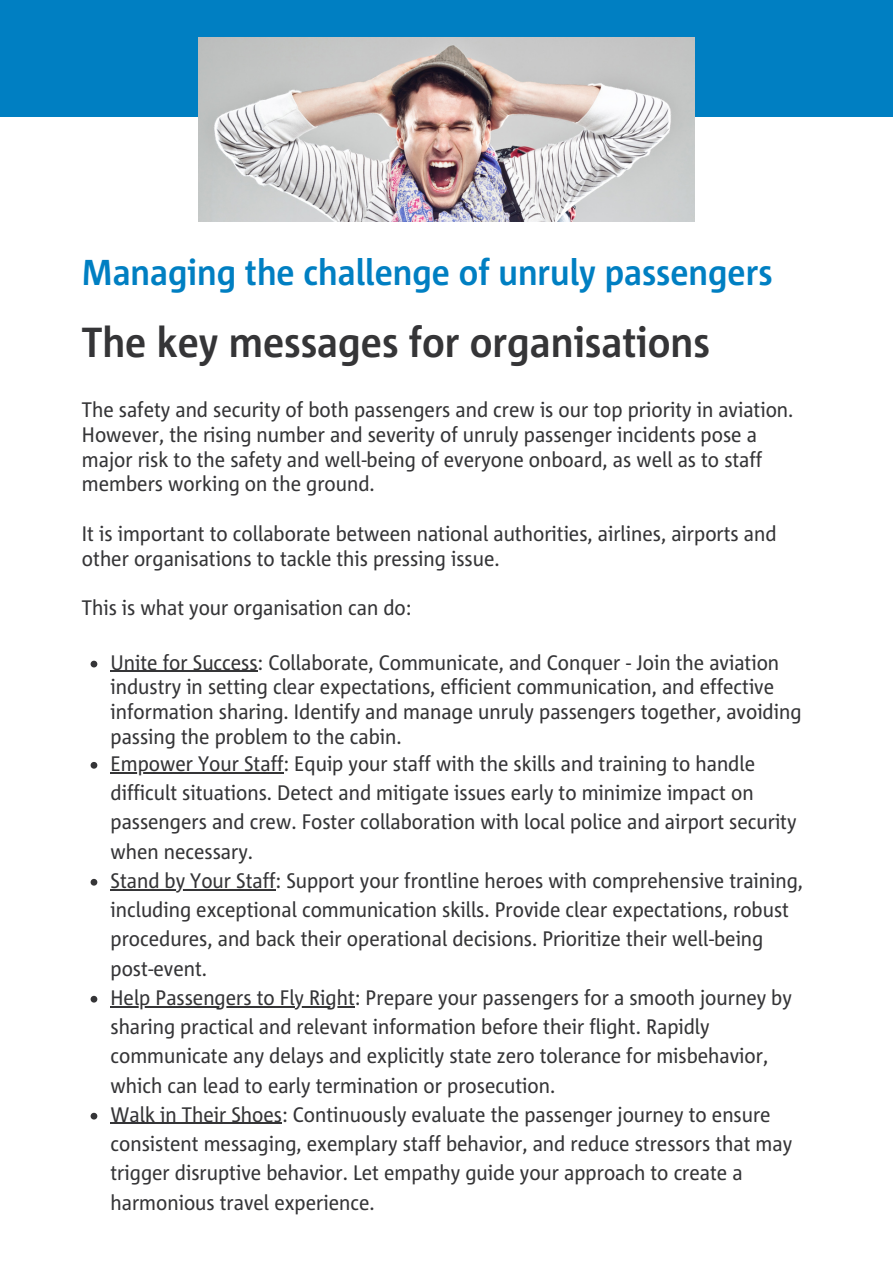
<style>
.page{position:relative;width:893px;height:1264px;background:#fff}
.page>*{position:absolute;margin:0;border:0;box-sizing:border-box;transform-origin:0 0}
.t1{font:700 42px "Corpid E1 s S Cd";color:#353537}
.t2{font:700 36px "Corpid E1 s S Cd";color:#007fc2}
.t3{font:21px/29.2px "Corpid E1 s S Cd";color:#353537}
</style>
<div class="page">
<div style="left:0;top:0;width:892px;height:116px;background:#007fc2"></div>
<img style="left:199px;top:38px;width:495px;height:183px">
<svg style="left:91px;top:660px;width:6px;height:7px"></svg>
<hr style="left:110px;top:670px;width:147px;height:2px;background:#353537">
<svg style="left:91px;top:762px;width:6px;height:6px"></svg>
<hr style="left:110px;top:772px;width:173px;height:1px;background:#353537">
<svg style="left:91px;top:878px;width:6px;height:7px"></svg>
<hr style="left:110px;top:889px;width:165px;height:1px;background:#353537">
<svg style="left:91px;top:995px;width:6px;height:7px"></svg>
<hr style="left:110px;top:1005px;width:245px;height:2px;background:#353537">
<svg style="left:91px;top:1112px;width:6px;height:7px"></svg>
<hr style="left:110px;top:1122px;width:172px;height:1px;background:#353537">
<p class="t2" style="left:82px;top:250px;width:692px">Managing the challenge of unruly passengers</p>
<p class="t1" style="left:82px;top:316px;width:629px">The key messages for organisations</p>
<p class="t3" style="left:82px;top:397px;width:713px;line-height:24.8px">The safety and security of both passengers and crew is our top priority in aviation.<br>However, the rising number and severity of unruly passenger incidents pose a major risk to the safety and well-being of everyone onboard, as well as to staff members working on the ground.</p>
<p class="t3" style="left:82px;top:520px;width:696px;line-height:24.8px">It is important to collaborate between national authorities, airlines, airports and other organisations to tackle this pressing issue.</p>
<p class="t3" style="left:82px;top:592px;width:331px">This is what your organisation can do:</p>
<p class="t3" style="left:110px;top:649px;width:692px;line-height:24.8px">Unite for Success: Collaborate, Communicate, and Conquer - Join the aviation industry in setting clear expectations, efficient communication, and effective information sharing. Identify and manage unruly passengers together, avoiding passing the problem to the cabin.</p>
<p class="t3" style="left:110px;top:748px;width:687px">Empower Your Staff: Equip your staff with the skills and training to handle difficult situations. Detect and mitigate issues early to minimize impact on passengers and crew. Foster collaboration with local police and airport security when necessary.</p>
<p class="t3" style="left:110px;top:865px;width:694px">Stand by Your Staff: Support your frontline heroes with comprehensive training, including exceptional communication skills. Provide clear expectations, robust procedures, and back their operational decisions. Prioritize their well-being post-event.</p>
<p class="t3" style="left:110px;top:982px;width:682px">Help Passengers to Fly Right: Prepare your passengers for a smooth journey by sharing practical and relevant information before their flight. Rapidly communicate any delays and explicitly state zero tolerance for misbehavior, which can lead to early termination or prosecution.</p>
<p class="t3" style="left:110px;top:1099px;width:683px">Walk in Their Shoes: Continuously evaluate the passenger journey to ensure consistent messaging, exemplary staff behavior, and reduce stressors that may trigger disruptive behavior. Let empathy guide your approach to create a harmonious travel experience.</p>
</div>
